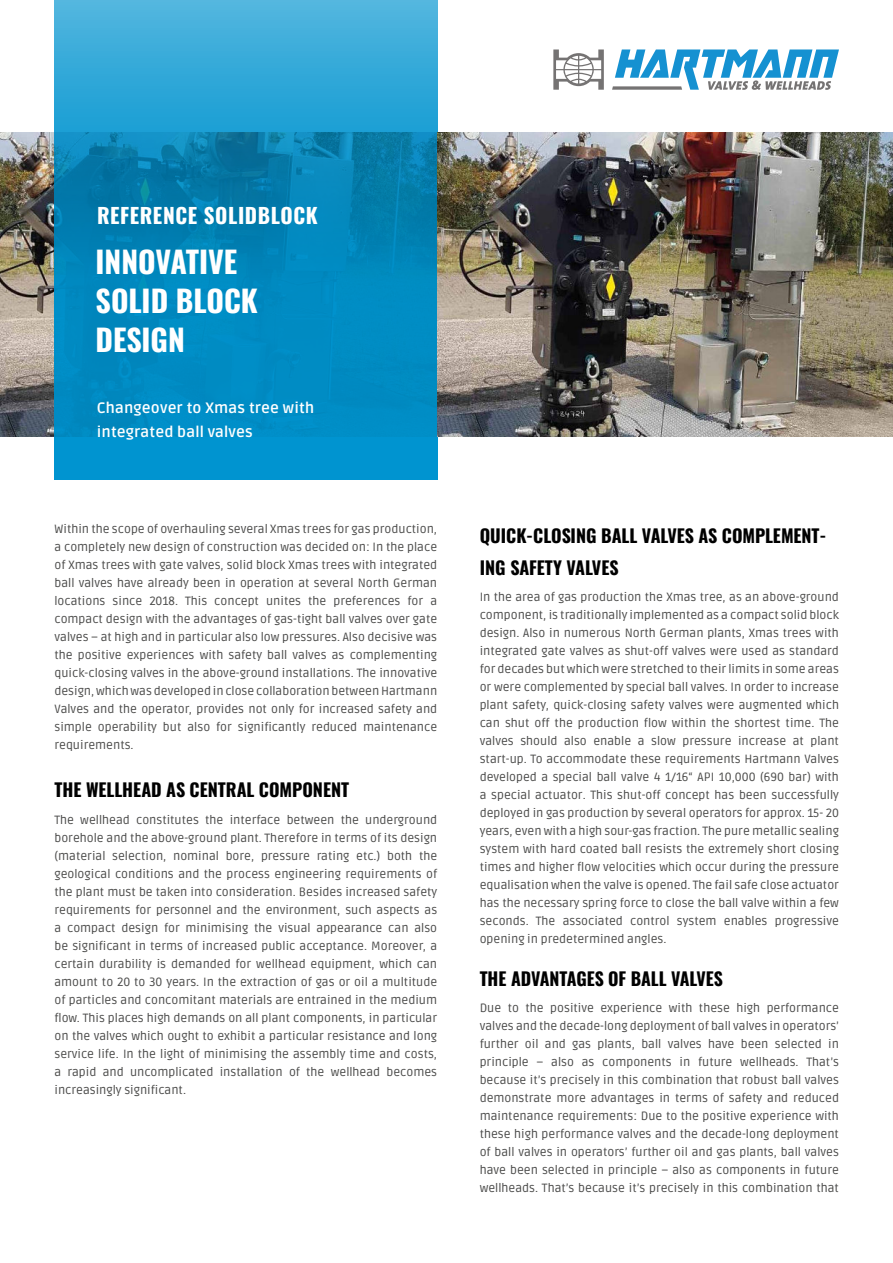
<style>
.page{position:relative;width:893px;height:1263px;background:#fff}
.page>*{position:absolute;margin:0;border:0;box-sizing:border-box;transform-origin:0 0}
.t1{font:30px/39px "Oswald";color:#fff}
.t2{font:21px "Oswald";letter-spacing:.03em;color:#fff}
.t3{font:18px/31.5px "Oswald";color:#000}
.t4{font:700 15px/24px "Ruda";letter-spacing:.01em;color:#fff}
.t5{font:12px/18px "Ruda";color:#4a4a49;text-align:justify}
</style>
<div class="page">
<img style="left:0;top:133px;width:893px;height:304px">
<svg style="left:54px;top:0;width:383px;height:479px;background:#1091c4"></svg>
<svg style="left:612px;top:49px;width:227px;height:41px"></svg>
<svg style="left:553px;top:49px;width:51px;height:41px"></svg>
<h2 class="t2" style="left:97px;top:207px;width:222px">REFERENCE SOLIDBLOCK</h2>
<h1 class="t1" style="left:96px;top:244px;width:164px">INNOVATIVE<br>SOLID BLOCK<br>DESIGN</h1>
<p class="t4" style="left:97px;top:396px;width:219px">Changeover to Xmas tree with integrated ball valves</p>
<p class="t5" style="left:54px;top:520px;width:384px">Within the scope of overhauling several Xmas trees for gas production, a completely new design of construction was decided on: In the place of Xmas trees with gate valves, solid block Xmas trees with integrated ball valves have already been in operation at several North German locations since 2018. This concept unites the preferences for a compact design with the advantages of gas-tight ball valves over gate valves – at high and in particular also low pressures. Also decisive was the positive experiences with safety ball valves as complementing quick-closing valves in the above-ground installations. The innovative design, which was developed in close collaboration between Hartmann Valves and the operator, provides not only for increased safety and simple operability but also for significantly reduced maintenance requirements.</p>
<h3 class="t3" style="left:54px;top:776px;width:296px">THE WELLHEAD AS CENTRAL COMPONENT</h3>
<p class="t5" style="left:54px;top:811px;width:384px">The wellhead constitutes the interface between the underground borehole and the above-ground plant. Therefore in terms of its design (material selection, nominal bore, pressure rating etc.) both the geological conditions and the process engineering requirements of the plant must be taken into consideration. Besides increased safety requirements for personnel and the environment, such aspects as a compact design for minimising the visual appearance can also be significant in terms of increased public acceptance. Moreover, a certain durability is demanded for wellhead equipment, which can amount to 20 to 30 years. In the extraction of gas or oil a multitude of particles and concomitant materials are entrained in the medium flow. This places high demands on all plant components, in particular on the valves which ought to exhibit a particular resistance and long service life. In the light of minimising the assembly time and costs, a rapid and uncomplicated installation of the wellhead becomes increasingly significant.</p>
<h3 class="t3" style="left:480px;top:521px;width:348px">QUICK-CLOSING BALL VALVES AS COMPLEMENT-<br>ING SAFETY VALVES</h3>
<p class="t5" style="left:480px;top:589px;width:361px">In the area of gas production the Xmas tree, as an above-ground component, is traditionally implemented as a compact solid block design. Also in numerous North German plants, Xmas trees with integrated gate valves as shut-off valves were used as standard for decades but which were stretched to their limits in some areas or were complemented by special ball valves. In order to increase plant safety, quick-closing safety valves were augmented which can shut off the production flow within the shortest time. The valves should also enable a slow pressure increase at plant start-up. To accommodate these requirements Hartmann Valves developed a special ball valve 4 1/16“ API 10,000 (690 bar) with a special actuator. This shut-off concept has been successfully deployed in gas production by several operators for approx. 15- 20 years, even with a high sour-gas fraction. The pure metallic sealing system with hard coated ball resists the extremely short closing times and higher flow velocities which occur during the pressure equalisation when the valve is opened. The fail safe close actuator has the necessary spring force to close the ball valve within a few seconds. The associated control system enables progressive opening in predetermined angles.</p>
<h3 class="t3" style="left:480px;top:964px;width:245px">THE ADVANTAGES OF BALL VALVES</h3>
<p class="t5" style="left:480px;top:1000px;width:361px">Due to the positive experience with these high performance valves and the decade-long deployment of ball valves in operators’ further oil and gas plants, ball valves have been selected in principle – also as components in future wellheads. That’s because it’s precisely in this combination that robust ball valves demonstrate more advantages in terms of safety and reduced maintenance requirements: Due to the positive experience with these high performance valves and the decade-long deployment of ball valves in operators’ further oil and gas plants, ball valves have been selected in principle – also as components in future wellheads. That’s because it’s precisely in this combination that</p>
</div>
